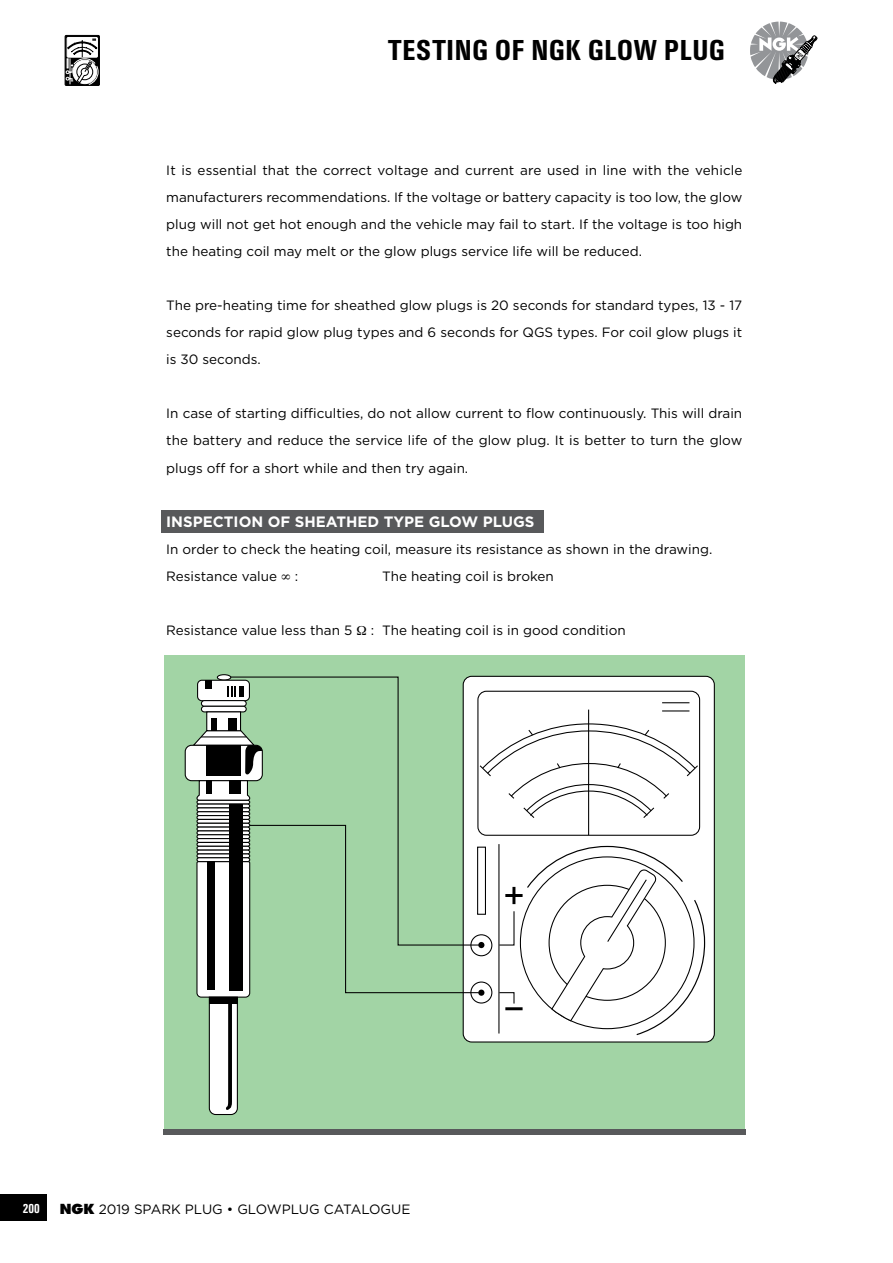
<style>
.page{position:relative;width:893px;height:1263px;background:#fff}
.page>*{position:absolute;margin:0;border:0;box-sizing:border-box;transform-origin:0 0}
.t1{font:700 condensed 30px "Unitus T";letter-spacing:.025em;color:#000}
.t2{font:700 15px "Gotham";color:#fff}
.t3{font:13.5px/27px "Gotham";color:#000;text-align:justify}
.t4{font:700 condensed 13.5px "Unitus T";color:#fff;scale:.9 1}
.s1{font-family:"Futura Std";font-weight:800}
</style>
<div class="page">
<div style="left:65px;top:35px;width:35px;height:51px;border:1px solid #000"></div>
<div style="left:67px;top:37px;width:31px;height:20px;border:1px solid #fff"></div>
<svg style="left:66px;top:39px;width:32px;height:46px"></svg>
<div style="left:0;top:1194px;width:46px;height:27px;background:#000"></div>
<svg style="left:750px;top:22px;width:68px;height:62px"></svg>
<div style="left:162px;top:510px;width:382px;height:22px;background:#58595b"></div>
<div style="left:164px;top:656px;width:581px;height:477px;background:#a2d4a5"></div>
<div style="left:463px;top:676px;width:251px;height:366px;background:#fff;border-radius:9px"></div>
<hr style="left:588px;top:710px;width:1px;height:125px;background:#000">
<svg style="left:662px;top:702px;width:27px;height:1px"></svg>
<svg style="left:662px;top:710px;width:27px;height:1px"></svg>
<svg style="left:229px;top:676px;width:251px;height:47px"></svg>
<div style="left:185px;top:745px;width:77px;height:36px;background:#fff;border-radius:6px"></div>
<div style="left:185px;top:745px;width:78px;height:36px;border:1px solid #000;border-radius:6px"></div>
<div style="left:217px;top:675px;width:14px;height:5px;background:#fff;border-radius:50%"></div>
<div style="left:217px;top:674px;width:14px;height:6px;border:1px solid #000;border-radius:50%"></div>
<div style="left:198px;top:680px;width:51px;height:21px;background:#fff;border-radius:4px"></div>
<div style="left:197px;top:680px;width:53px;height:21px;border:1px solid #000;border-radius:4px"></div>
<div style="left:201px;top:701px;width:45px;height:5px;background:#fff;border-radius:3px"></div>
<div style="left:201px;top:700px;width:46px;height:7px;border:1px solid #000;border-radius:3px"></div>
<div style="left:201px;top:706px;width:45px;height:6px;background:#fff;border-radius:3px"></div>
<div style="left:201px;top:706px;width:46px;height:6px;border:1px solid #000;border-radius:3px"></div>
<div style="left:207px;top:712px;width:34px;height:19px;background:#fff"></div>
<div style="left:206px;top:711px;width:35px;height:20px;border:1px solid #000"></div>
<div style="left:205px;top:680px;width:6px;height:9px;background:#000"></div>
<div style="left:211px;top:718px;width:5px;height:13px;background:#000"></div>
<div style="left:228px;top:718px;width:8px;height:13px;background:#000"></div>
<svg style="left:227px;top:686px;width:9px;height:10px"></svg>
<div style="left:239px;top:686px;width:5px;height:10px;background:#000"></div>
<svg style="left:191px;top:723px;width:515px;height:392px"></svg>
<div style="left:164px;top:1129px;width:582px;height:6px;background:#58595b"></div>
<h1 class="t1" style="left:388px;top:32px;width:338px">TESTING OF NGK GLOW PLUG</h1>
<p class="t3" style="left:166px;top:157px;width:578px">It is essential that the correct voltage and current are used in line with the vehicle manufacturers recommendations. If the voltage or battery capacity is too low, the glow plug will not get hot enough and the vehicle may fail to start. If the voltage is too high the heating coil may melt or the glow plugs service life will be reduced.</p>
<p class="t3" style="left:166px;top:292px;width:577px">The pre-heating time for sheathed glow plugs is 20 seconds for standard types, 13 - 17 seconds for rapid glow plug types and 6 seconds for QGS types. For coil glow plugs it is 30 seconds.</p>
<p class="t3" style="left:166px;top:400px;width:577px">In case of starting difficulties, do not allow current to flow continuously. This will drain the battery and reduce the service life of the glow plug. It is better to turn the glow plugs off for a short while and then try again.</p>
<p class="t2" style="left:166px;top:511px;width:370px">INSPECTION OF SHEATHED TYPE GLOW PLUGS</p>
<p class="t3" style="left:166px;top:535px;width:548px">In order to check the heating coil, measure its resistance as shown in the drawing.<br>Resistance value ∞ :</p>
<p class="t3" style="left:382px;top:562px;width:173px">The heating coil is broken</p>
<p class="t3" style="left:166px;top:616px;width:188px">Resistance value less than 5</p>
<p class="t3" style="left:371px;top:616px;width:256px">: The heating coil is in good condition</p>
<p class="t4" style="left:23px;top:1201px;width:20px">200</p>
<p class="t3" style="left:60px;top:1195px;width:352px"><span class="s1">NGK</span> 2019 SPARK PLUG • GLOWPLUG CATALOGUE</p>
</div>
